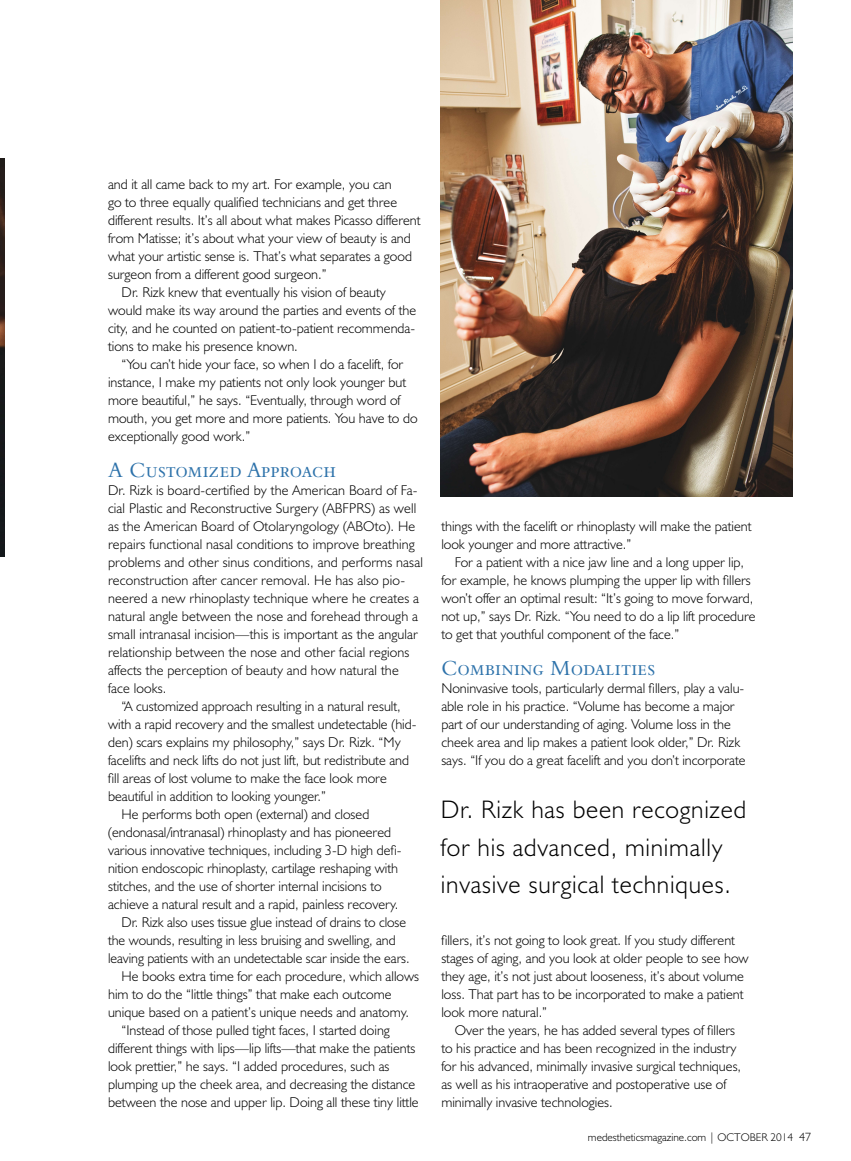
<style>
.page{position:relative;width:851px;height:1161px;background:#fff}
.page>*{position:absolute;margin:0;border:0;box-sizing:border-box;transform-origin:0 0}
.t1{font:300 25.5px/37.5px "Humanist 521 BT";letter-spacing:.03em;color:#000}
.t2{font:22.5px "Bembo SC";letter-spacing:.01em;color:#2d72aa}
.t3{font:300 14.25px/18px "Humanist 521 BT";color:#000}
.t4{font:300 11.25px "Humanist 521 BT";color:#000}
.s1{font-size:12px}
</style>
<div class="page">
<img style="left:441px;top:0;width:351px;height:496px">
<img style="left:0;top:159px;width:4px;height:397px">
<p class="t3" style="left:108px;top:177px;width:285px">and it all came back to my art. For example, you can</p>
<p class="t3" style="left:108px;top:195px;width:290px">go to three equally qualified technicians and get three</p>
<p class="t3" style="left:108px;top:213px;width:314px">different results. It’s all about what makes Picasso different</p>
<p class="t3" style="left:108px;top:231px;width:304px">from Matisse; it’s about what your view of beauty is and</p>
<p class="t3" style="left:108px;top:249px;width:305px">what your artistic sense is. That’s what separates a good</p>
<p class="t3" style="left:108px;top:267px;width:220px">surgeon from a different good surgeon.”</p>
<p class="t3" style="left:122px;top:285px;width:266px">Dr. Rizk knew that eventually his vision of beauty</p>
<p class="t3" style="left:108px;top:303px;width:310px">would make its way around the parties and events of the</p>
<p class="t3" style="left:108px;top:321px;width:309px">city, and he counted on patient-to-patient recommenda-</p>
<p class="t3" style="left:108px;top:339px;width:191px">tions to make his presence known.</p>
<p class="t3" style="left:122px;top:357px;width:283px">“You can’t hide your face, so when I do a facelift, for</p>
<p class="t3" style="left:108px;top:375px;width:299px">instance, I make my patients not only look younger but</p>
<p class="t3" style="left:108px;top:393px;width:294px">more beautiful,” he says. “Eventually, through word of</p>
<p class="t3" style="left:108px;top:411px;width:311px">mouth, you get more and more patients. You have to do</p>
<p class="t3" style="left:108px;top:429px;width:144px">exceptionally good work.”</p>
<p class="t2" style="left:108px;top:456px;width:229px">A Customized Approach</p>
<p class="t3" style="left:108px;top:483px;width:311px">Dr. Rizk is board-certified by the American Board of Fa-</p>
<p class="t3" style="left:108px;top:501px;width:310px">cial Plastic and Reconstructive Surgery (ABFPRS) as well</p>
<p class="t3" style="left:108px;top:519px;width:309px">as the American Board of Otolaryngology (ABOto). He</p>
<p class="t3" style="left:108px;top:537px;width:308px">repairs functional nasal conditions to improve breathing</p>
<p class="t3" style="left:108px;top:555px;width:316px">problems and other sinus conditions, and performs nasal</p>
<p class="t3" style="left:108px;top:573px;width:298px">reconstruction after cancer removal. He has also pio-</p>
<p class="t3" style="left:108px;top:591px;width:312px">neered a new rhinoplasty technique where he creates a</p>
<p class="t3" style="left:108px;top:609px;width:311px">natural angle between the nose and forehead through a</p>
<p class="t3" style="left:108px;top:627px;width:311px">small intranasal incision—this is important as the angular</p>
<p class="t3" style="left:108px;top:645px;width:303px">relationship between the nose and other facial regions</p>
<p class="t3" style="left:108px;top:663px;width:292px">affects the perception of beauty and how natural the</p>
<p class="t3" style="left:108px;top:681px;width:60px">face looks.</p>
<p class="t3" style="left:122px;top:699px;width:281px">“A customized approach resulting in a natural result,</p>
<p class="t3" style="left:108px;top:717px;width:310px">with a rapid recovery and the smallest undetectable (hid-</p>
<p class="t3" style="left:108px;top:735px;width:294px">den) scars explains my philosophy,” says Dr. Rizk. “My</p>
<p class="t3" style="left:108px;top:753px;width:302px">facelifts and neck lifts do not just lift, but redistribute and</p>
<p class="t3" style="left:108px;top:771px;width:280px">fill areas of lost volume to make the face look more</p>
<p class="t3" style="left:108px;top:789px;width:219px">beautiful in addition to looking younger.”</p>
<p class="t3" style="left:122px;top:807px;width:249px">He performs both open (external) and closed</p>
<p class="t3" style="left:108px;top:825px;width:284px">(endonasal/intranasal) rhinoplasty and has pioneered</p>
<p class="t3" style="left:108px;top:843px;width:295px">various innovative techniques, including 3-D high defi-</p>
<p class="t3" style="left:108px;top:861px;width:291px">nition endoscopic rhinoplasty, cartilage reshaping with</p>
<p class="t3" style="left:108px;top:879px;width:275px">stitches, and the use of shorter internal incisions to</p>
<p class="t3" style="left:108px;top:897px;width:292px">achieve a natural result and a rapid, painless recovery.</p>
<p class="t3" style="left:122px;top:915px;width:286px">Dr. Rizk also uses tissue glue instead of drains to close</p>
<p class="t3" style="left:108px;top:933px;width:289px">the wounds, resulting in less bruising and swelling, and</p>
<p class="t3" style="left:108px;top:951px;width:303px">leaving patients with an undetectable scar inside the ears.</p>
<p class="t3" style="left:122px;top:969px;width:299px">He books extra time for each procedure, which allows</p>
<p class="t3" style="left:108px;top:987px;width:285px">him to do the “little things” that make each outcome</p>
<p class="t3" style="left:108px;top:1005px;width:302px">unique based on a patient’s unique needs and anatomy.</p>
<p class="t3" style="left:122px;top:1023px;width:270px">“Instead of those pulled tight faces, I started doing</p>
<p class="t3" style="left:108px;top:1041px;width:309px">different things with lips—lip lifts—that make the patients</p>
<p class="t3" style="left:108px;top:1059px;width:283px">look prettier,” he says. “I added procedures, such as</p>
<p class="t3" style="left:108px;top:1077px;width:309px">plumping up the cheek area, and decreasing the distance</p>
<p class="t3" style="left:108px;top:1095px;width:312px">between the nose and upper lip. Doing all these tiny little</p>
<p class="t3" style="left:441px;top:519px;width:311px">things with the facelift or rhinoplasty will make the patient</p>
<p class="t3" style="left:441px;top:537px;width:191px">look younger and more attractive.”</p>
<p class="t3" style="left:455px;top:555px;width:291px">For a patient with a nice jaw line and a long upper lip,</p>
<p class="t3" style="left:441px;top:573px;width:311px">for example, he knows plumping the upper lip with fillers</p>
<p class="t3" style="left:441px;top:591px;width:313px">won’t offer an optimal result: “It’s going to move forward,</p>
<p class="t3" style="left:441px;top:609px;width:316px">not up,” says Dr. Rizk. “You need to do a lip lift procedure</p>
<p class="t3" style="left:441px;top:627px;width:239px">to get that youthful component of the face.”</p>
<p class="t2" style="left:441px;top:654px;width:215px">Combining Modalities</p>
<p class="t3" style="left:441px;top:681px;width:306px">Noninvasive tools, particularly dermal fillers, play a valu&shy;able role in his practice. “Volume has become a major part of our understanding of aging. Volume loss in the cheek area and lip makes a patient look older,” Dr. Rizk says. “If you do a great facelift and you don’t incorporate</p>
<p class="t1" style="left:441px;top:794px;width:307px">Dr. Rizk has been recognized for his advanced, minimally invasive surgical techniques.</p>
<p class="t3" style="left:441px;top:933px;width:295px">fillers, it’s not going to look great. If you study different</p>
<p class="t3" style="left:441px;top:951px;width:309px">stages of aging, and you look at older people to see how</p>
<p class="t3" style="left:441px;top:969px;width:304px">they age, it’s not just about looseness, it’s about volume</p>
<p class="t3" style="left:441px;top:987px;width:304px">loss. That part has to be incorporated to make a patient</p>
<p class="t3" style="left:441px;top:1005px;width:107px">look more natural.”</p>
<p class="t3" style="left:455px;top:1023px;width:282px">Over the years, he has added several types of fillers</p>
<p class="t3" style="left:441px;top:1041px;width:296px">to his practice and has been recognized in the industry</p>
<p class="t3" style="left:441px;top:1059px;width:301px">for his advanced, minimally invasive surgical techniques,</p>
<p class="t3" style="left:441px;top:1077px;width:286px">as well as his intraoperative and postoperative use of</p>
<p class="t3" style="left:441px;top:1095px;width:173px">minimally invasive technologies.</p>
<p class="t4" style="left:588px;top:1133px;width:225px">medestheticsmagazine.com | OCTOBER 2014 <span class="s1">47</span></p>
</div>
